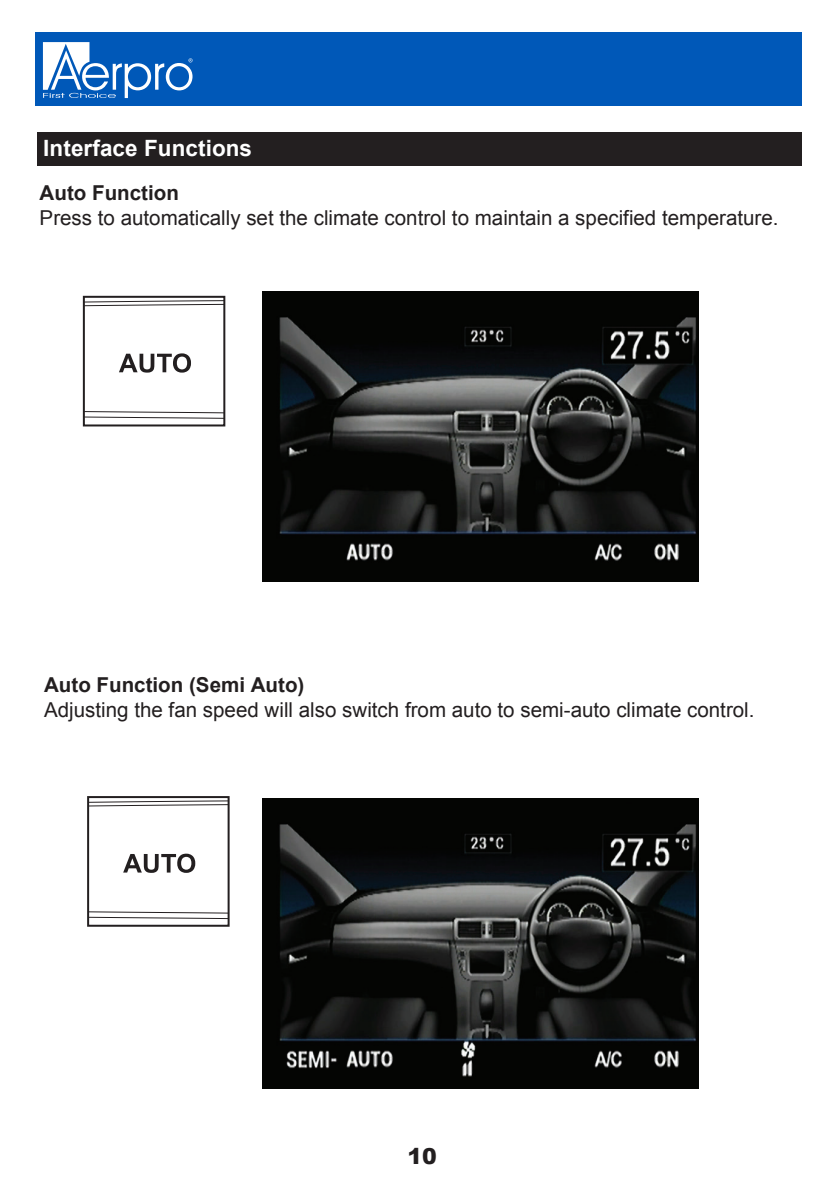
<style>
.page{position:relative;width:840px;height:1191px;background:#fff}
.page>*{position:absolute;margin:0;border:0;box-sizing:border-box;transform-origin:0 0}
.t1{font:700 22.4px "Arial";letter-spacing:.005em;color:#fff}
.t2{font:900 22px "Arial";color:#231f20}
.t3{font:20.6px "Arial";color:#231f20}
.t4{font:700 20.6px "Arial";color:#231f20}
</style>
<div class="page">
<div style="left:37px;top:132px;width:764px;height:33px;background:#231f20"></div>
<svg style="left:90px;top:800px;width:136px;height:7px"></svg>
<svg style="left:90px;top:911px;width:136px;height:8px"></svg>
<svg style="left:123px;top:853px;width:72px;height:20px"></svg>
<div style="left:87px;top:796px;width:142px;height:130px;border:2px solid #231f20"></div>
<img style="left:262px;top:798px;width:436px;height:290px">
<svg style="left:86px;top:300px;width:136px;height:7px"></svg>
<svg style="left:86px;top:411px;width:136px;height:8px"></svg>
<svg style="left:119px;top:353px;width:72px;height:19px"></svg>
<div style="left:83px;top:296px;width:142px;height:130px;border:2px solid #231f20"></div>
<img style="left:262px;top:291px;width:436px;height:290px">
<div style="left:35px;top:33px;width:766px;height:73px;background:#0058b8"></div>
<svg style="left:43px;top:42px;width:149px;height:56px"></svg>
<p class="t1" style="left:43px;top:133px;width:210px">Interface Functions</p>
<p class="t4" style="left:40px;top:179px;width:141px">Auto Function</p>
<p class="t3" style="left:40px;top:204px;width:740px">Press to automatically set the climate control to maintain a specified temperature.</p>
<p class="t4" style="left:44px;top:671px;width:262px">Auto Function (Semi Auto)</p>
<p class="t3" style="left:44px;top:696px;width:711px">Adjusting the fan speed will also switch from auto to semi-auto climate control.</p>
<p class="t2" style="left:407px;top:1140px;width:31px">10</p>
</div>
